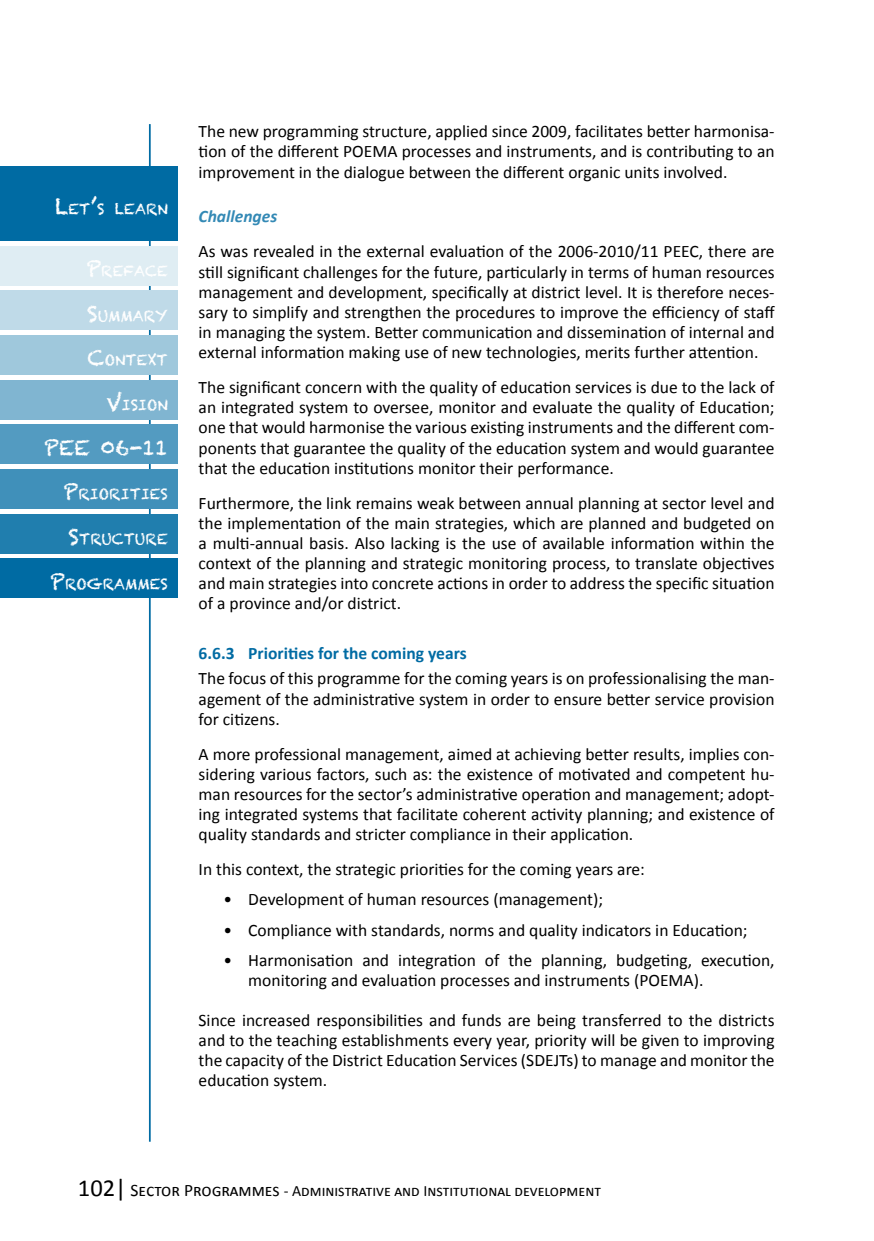
<style>
.page{position:relative;width:874px;height:1241px;background:#fff}
.page>*{position:absolute;margin:0;border:0;box-sizing:border-box;transform-origin:0 0}
.t1{font:21px "Chalkduster";color:#fff}
.t2{font:17.5px/20.1px "Calibri";color:#000;text-align:justify}
.t3{font:700 17.5px "Calibri";color:#006ba3}
.t4{font:italic 700 17.5px "Calibri";color:#3389b5}
.t5{font:15.75px "Calibri";color:#000}
.t6{font:14.7px "Chalkduster";color:#fff}
.s1{font-size:21px}
.s2{font-size:24.5px}
.s3{font-size:17.5px}
</style>
<div class="page">
<hr style="left:149px;top:124px;width:2px;height:1017px;background:#006ba3">
<div style="left:0;top:290px;width:178px;height:40px;background:#bfdae8"></div>
<div style="left:0;top:246px;width:178px;height:39px;background:#dfedf3"></div>
<div style="left:0;top:166px;width:178px;height:75px;background:#006ba3"></div>
<div style="left:0;top:335px;width:178px;height:40px;background:#9fc8dc"></div>
<div style="left:0;top:379px;width:178px;height:40px;background:#80b5d1"></div>
<div style="left:0;top:424px;width:178px;height:40px;background:#539bc1"></div>
<div style="left:0;top:469px;width:178px;height:39px;background:#4090ba"></div>
<div style="left:0;top:513px;width:178px;height:40px;background:#207eae"></div>
<div style="left:0;top:558px;width:178px;height:40px;background:#006ba3"></div>
<p class="t6" style="left:55px;top:200px;width:114px"><span class="s1">L</span>ET<span class="s1">’</span>S LEARN</p>
<p class="t6" style="left:86px;top:262px;width:83px"><span class="s1">P</span>REFACE</p>
<p class="t6" style="left:87px;top:307px;width:82px"><span class="s1">S</span>UMMARY</p>
<p class="t6" style="left:87px;top:351px;width:82px"><span class="s1">C</span>ONTEXT</p>
<p class="t6" style="left:106px;top:396px;width:63px"><span class="s1">V</span>ISION</p>
<p class="t1" style="left:44px;top:435px;width:32px">PEE</p>
<p class="t1" style="left:100px;top:435px;width:69px">06-11</p>
<p class="t6" style="left:63px;top:485px;width:106px"><span class="s1">P</span>RIORITIES</p>
<p class="t6" style="left:69px;top:530px;width:101px"><span class="s1">S</span>TRUCTURE</p>
<p class="t6" style="left:50px;top:575px;width:119px"><span class="s1">P</span>ROGRAMMES</p>
<p class="t2" style="left:198px;top:121px;width:577px">The new programming structure, applied since 2009, facilitates better harmonisa&shy;tion of the different POEMA processes and instruments, and is contributing to an improvement in the dialogue between the different organic units involved.</p>
<p class="t4" style="left:198px;top:205px;width:80px">Challenges</p>
<p class="t2" style="left:198px;top:242px;width:577px">As was revealed in the external evaluation of the 2006-2010/11 PEEC, there are still significant challenges for the future, particularly in terms of human resources management and development, specifically at district level. It is therefore neces&shy;sary to simplify and strengthen the procedures to improve the efficiency of staff in managing the system. Better communication and dissemination of internal and external information making use of new technologies, merits further attention.</p>
<p class="t2" style="left:198px;top:377px;width:577px">The significant concern with the quality of education services is due to the lack of an integrated system to oversee, monitor and evaluate the quality of Education; one that would harmonise the various existing instruments and the different com&shy;ponents that guarantee the quality of the education system and would guarantee that the education institutions monitor their performance.</p>
<p class="t2" style="left:198px;top:493px;width:577px">Furthermore, the link remains weak between annual planning at sector level and the implementation of the main strategies, which are planned and budgeted on a multi-annual basis. Also lacking is the use of available information within the context of the planning and strategic monitoring process, to translate objectives and main strategies into concrete actions in order to address the specific situation of a province and/or district.</p>
<p class="t3" style="left:198px;top:642px;width:269px">6.6.3 Priorities for the coming years</p>
<p class="t2" style="left:198px;top:668px;width:577px">The focus of this programme for the coming years is on professionalising the man&shy;agement of the administrative system in order to ensure better service provision for citizens.</p>
<p class="t2" style="left:198px;top:743px;width:577px">A more professional management, aimed at achieving better results, implies con&shy;sidering various factors, such as: the existence of motivated and competent hu&shy;man resources for the sector’s administrative operation and management; adopt&shy;ing integrated systems that facilitate coherent activity planning; and existence of quality standards and stricter compliance in their application.</p>
<p class="t2" style="left:198px;top:859px;width:447px">In this context, the strategic priorities for the coming years are:</p>
<p class="t2" style="left:223px;top:889px;width:381px">• Development of human resources (management);</p>
<p class="t2" style="left:223px;top:919px;width:525px">• Compliance with standards, norms and quality indicators in Education;</p>
<p class="t2" style="left:248px;top:949px;width:527px;text-indent:-25px">• Harmonisation and integration of the planning, budgeting, execution, monitoring and evaluation processes and instruments (POEMA).</p>
<p class="t2" style="left:198px;top:1009px;width:577px">Since increased responsibilities and funds are being transferred to the districts and to the teaching establishments every year, priority will be given to improving the capacity of the District Education Services (SDEJTs) to manage and monitor the education system.</p>
<p class="t5" style="left:78px;top:1180px;width:524px"><span class="s2">102|</span> <span class="s3">Sector Programmes</span> - Administrative and Institutional development</p>
</div>
